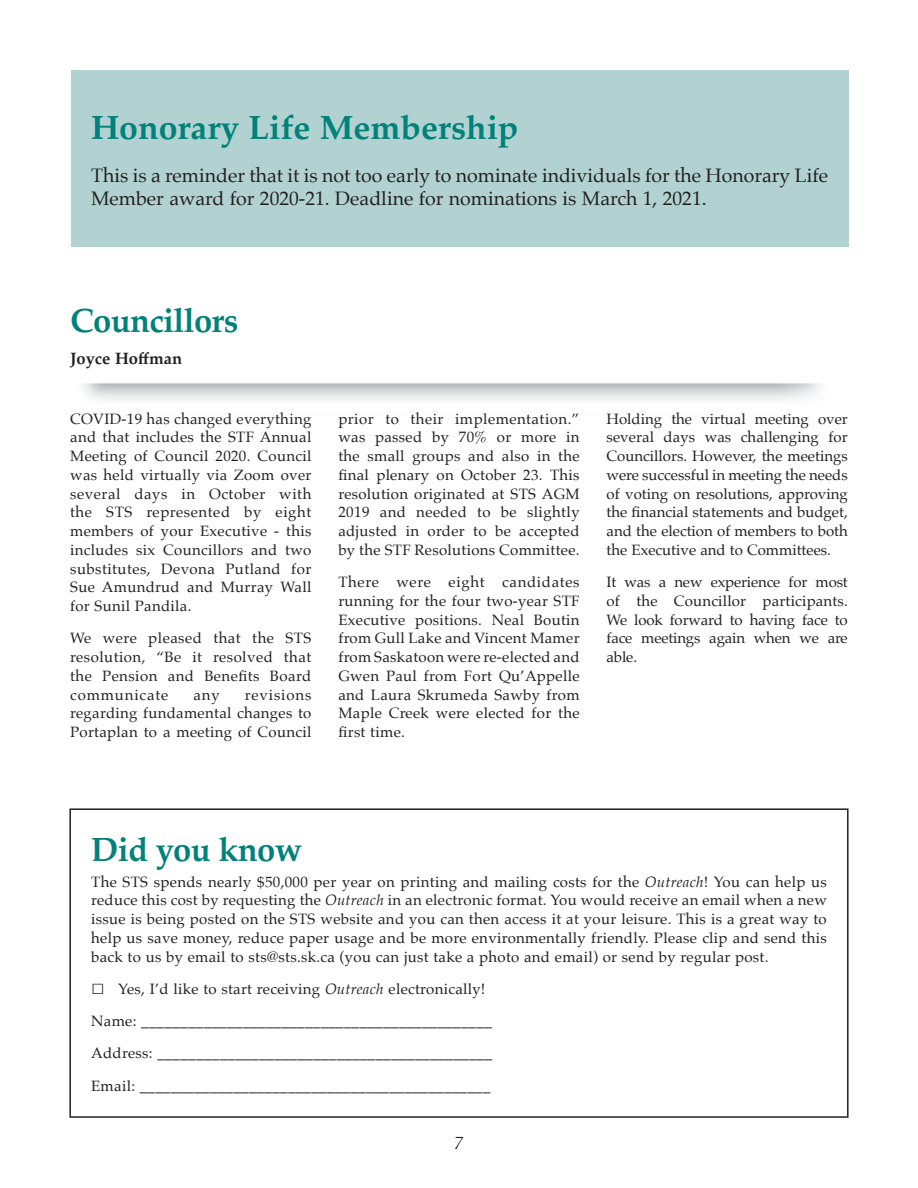
<style>
.page{position:relative;width:918px;height:1188px;background:#fff}
.page>*{position:absolute;margin:0;border:0;box-sizing:border-box;transform-origin:0 0}
.Heading{font:700 33.75px "Palatino";color:#008179}
.Heading-2{font:700 33.75px "Palatino";letter-spacing:-.02em;color:#008179}
.Body{font:19.5px/22.5px "Palatino";color:#231f20}
.t1{font:italic 18px "Palatino";color:#231f20}
.Author{font:700 16.5px "Palatino";color:#231f20}
.Body-2{font:15px/18.8px "Palatino";letter-spacing:.02em;color:#231f20;text-align:justify}
.s1{font-style:italic}
.s2{font-size:22.5px}
</style>
<div class="page">
<div style="left:69px;top:808px;width:780px;height:310px;border:2px solid #231f20"></div>
<div style="left:71px;top:70px;width:778px;height:176px;background:#b1d2d1"></div>
<p class="Heading" style="left:91px;top:99px;width:429px">Honorary Life Membership</p>
<p class="Body" style="left:91px;top:164px;width:739px">This is a reminder that it is not too early to nominate individuals for the Honorary Life<br>Member award for 2020-21. Deadline for nominations is March 1, 2021.</p>
<p class="Heading-2" style="left:70px;top:292px;width:170px">Councillors</p>
<p class="Author" style="left:70px;top:345px;width:113px">Joyce Hoffman</p>
<p class="Body-2" style="left:70px;top:409px;width:243px">COVID-19 has changed everything and that includes the STF Annual Meeting of Council 2020. Council was held virtually via Zoom over several days in October with the STS represented by eight members of your Executive - this includes six Councillors and two substitutes, Devona Putland for Sue Amundrud and Murray Wall for Sunil Pandila.</p>
<p class="Body-2" style="left:70px;top:629px;width:243px">We were pleased that the STS resolution, “Be it resolved that the Pension and Benefits Board communicate</p>
<p class="Body-2" style="left:70px;top:685px;width:243px;text-indent:175px">revisions regarding fundamental changes to Portaplan to a meeting of Council</p>
<p class="Body-2" style="left:194px;top:685px;width:28px">any</p>
<p class="Body-2" style="left:338px;top:409px;width:243px">prior to their implementation.” was passed by 70% or more in the small groups and also in the final plenary on October 23. This resolution originated at STS AGM 2019 and needed to be slightly adjusted in order to be accepted by the STF Resolutions Committee.</p>
<p class="Body-2" style="left:338px;top:573px;width:243px">There were eight candidates running for the four two-year STF Executive positions. Neal Boutin from Gull Lake and Vincent Mamer from Saskatoon were re-elected and Gwen Paul from Fort Qu’Appelle and Laura Skrumeda Sawby from Maple Creek were elected for the first time.</p>
<p class="Body-2" style="left:607px;top:409px;width:243px">Holding the virtual meeting over several days was challenging for Councillors. However, the meetings were successful in meeting the needs of voting on resolutions, approving the financial statements and budget, and the election of members to both the Executive and to Committees.</p>
<p class="Body-2" style="left:607px;top:573px;width:243px">It was a new experience for most of the Councillor participants.<br>We look forward to having face to face meetings again when we are able.</p>
<p class="Heading-2" style="left:91px;top:821px;width:212px">Did you know</p>
<p class="Body-2" style="left:91px;top:872px;width:737px">The STS spends nearly $50,000 per year on printing and mailing costs for the <span class="s1">Outreach</span>! You can help us reduce this cost by requesting the <span class="s1">Outreach</span> in an electronic format. You would receive an email when a new issue is being posted on the STS website and you can then access it at your leisure. This is a great way to help us save money, reduce paper usage and be more environmentally friendly. Please clip and send this back to us by email to sts@sts.sk.ca (you can just take a photo and email) or send by regular post.</p>
<p class="Body-2" style="left:91px;top:979px;width:396px"><span class="s2">□</span> Yes, I’d like to start receiving <span class="s1">Outreach</span> electronically!</p>
<p class="Body-2" style="left:91px;top:1012px;width:402px">Name: _____________________________________________</p>
<p class="Body-2" style="left:91px;top:1044px;width:403px">Address: ___________________________________________</p>
<p class="Body-2" style="left:91px;top:1076px;width:401px">Email: _____________________________________________</p>
<p class="t1" style="left:454px;top:1128px;width:10px">7</p>
</div>
